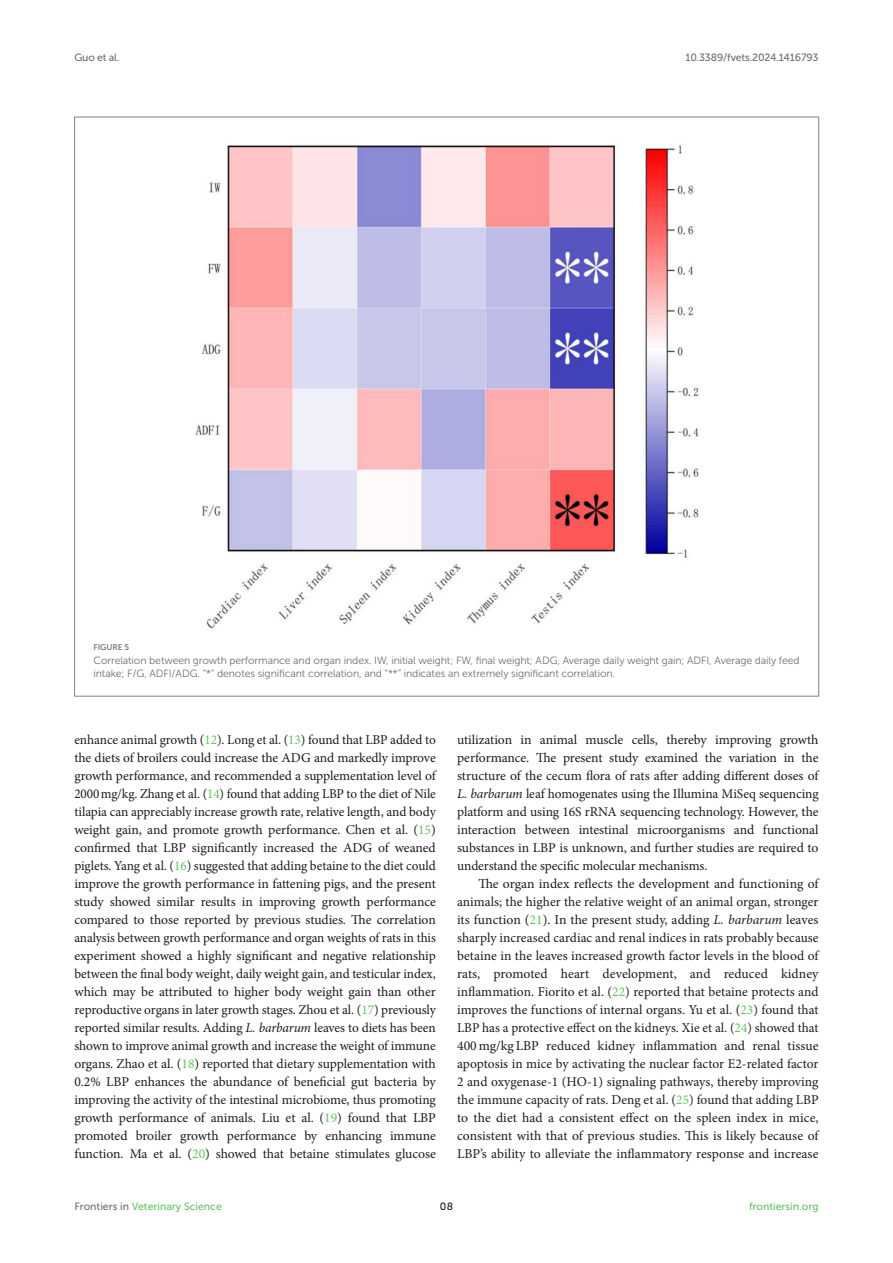
<style>
.page{position:relative;width:893px;height:1263px;background:#fff}
.page>*{position:absolute;margin:0;border:0;box-sizing:border-box;transform-origin:0 0}
.TEXT_FLUSH{font:13.5px/18px "Minion Pro";letter-spacing:-.005em;color:#1b1c1b;text-align:justify}
.TEXT{font:13.5px/18px "Minion Pro";letter-spacing:.005em;color:#1b1c1b;text-align:justify}
.FIG_LEG{font:10.5px/13.5px "Museo Sans 300";letter-spacing:-.01em;color:#706f70}
.t1{font:10.5px "Museo Sans 500";color:#65c161}
.t2{font:10.5px "Museo Sans 500";letter-spacing:-.015em;color:#706f70}
.t3{font:10.5px "Museo Sans 500";color:#1b1c1b}
.FIG_HD{font:8.25px "Museo Sans 700";letter-spacing:-.01em;color:#7e7f7f}
.s1{color:#65c161}
.s2{font-style:italic}
.s3{color:#706f70}
</style>
<div class="page">
<img style="left:195px;top:145px;width:504px;height:484px">
<p class="t2" style="left:74px;top:51px;width:47px">Guo et al.</p>
<p class="t2" style="left:685px;top:51px;width:135px">10.3389/fvets.2024.1416793</p>
<p class="FIG_HD" style="left:94px;top:643px;width:37px">FIGURE 5</p>
<p class="FIG_LEG" style="left:94px;top:653px;width:708px">Correlation between growth performance and organ index. IW, initial weight; FW, final weight; ADG, Average daily weight gain; ADFI, Average daily feed intake; F/G, ADFI/ADG. “*” denotes significant correlation, and “**” indicates an extremely significant correlation.</p>
<p class="TEXT_FLUSH" style="left:74px;top:731px;width:363px">enhance animal growth (<span class="s1">12</span>). Long et al. (<span class="s1">13</span>) found that LBP added to the diets of broilers could increase the ADG and markedly improve growth performance, and recommended a supplementation level of 2000mg/kg. Zhang et al. (<span class="s1">14</span>) found that adding LBP to the diet of Nile tilapia can appreciably increase growth rate, relative length, and body weight gain, and promote growth performance. Chen et al. (<span class="s1">15</span>) confirmed that LBP significantly increased the ADG of weaned piglets. Yang et al. (<span class="s1">16</span>) suggested that adding betaine to the diet could improve the growth performance in fattening pigs, and the present study showed similar results in improving growth performance compared to those reported by previous studies. The correlation analysis between growth performance and organ weights of rats in this experiment showed a highly significant and negative relationship between the final body weight, daily weight gain, and testicular index, which may be attributed to higher body weight gain than other reproductive organs in later growth stages. Zhou et al. (<span class="s1">17</span>) previously reported similar results. Adding <span class="s2">L. barbarum</span> leaves to diets has been shown to improve animal growth and increase the weight of immune organs. Zhao et al. (<span class="s1">18</span>) reported that dietary supplementation with 0.2% LBP enhances the abundance of beneficial gut bacteria by improving the activity of the intestinal microbiome, thus promoting growth performance of animals. Liu et al. (<span class="s1">19</span>) found that LBP promoted broiler growth performance by enhancing immune function. Ma et al. (<span class="s1">20</span>) showed that betaine stimulates glucose</p>
<p class="TEXT_FLUSH" style="left:457px;top:731px;width:363px">utilization in animal muscle cells, thereby improving growth performance. The present study examined the variation in the structure of the cecum flora of rats after adding different doses of <span class="s2">L. barbarum</span> leaf homogenates using the Illumina MiSeq sequencing platform and using 16S rRNA sequencing technology. However, the interaction between intestinal microorganisms and functional substances in LBP is unknown, and further studies are required to understand the specific molecular mechanisms.</p>
<p class="TEXT" style="left:457px;top:875px;width:363px;text-indent:21px">The organ index reflects the development and functioning of animals; the higher the relative weight of an animal organ, stronger its function (<span class="s1">21</span>). In the present study, adding <span class="s2">L. barbarum</span> leaves sharply increased cardiac and renal indices in rats probably because betaine in the leaves increased growth factor levels in the blood of rats, promoted heart development, and reduced kidney inflammation. Fiorito et al. (<span class="s1">22</span>) reported that betaine protects and improves the functions of internal organs. Yu et al. (<span class="s1">23</span>) found that LBP has a protective effect on the kidneys. Xie et al. (<span class="s1">24</span>) showed that 400mg/kgLBP reduced kidney inflammation and renal tissue apoptosis in mice by activating the nuclear factor E2-related factor 2 and oxygenase-1 (HO-1) signaling pathways, thereby improving the immune capacity of rats. Deng et al. (<span class="s1">25</span>) found that adding LBP to the diet had a consistent effect on the spleen index in mice, consistent with that of previous studies. This is likely because of LBP’s ability to alleviate the inflammatory response and increase</p>
<p class="t1" style="left:74px;top:1200px;width:149px"><span class="s3">Frontiers in</span> Veterinary Science</p>
<p class="t3" style="left:440px;top:1200px;width:15px">08</p>
<p class="t1" style="left:749px;top:1200px;width:71px">frontiersin.org</p>
</div>
